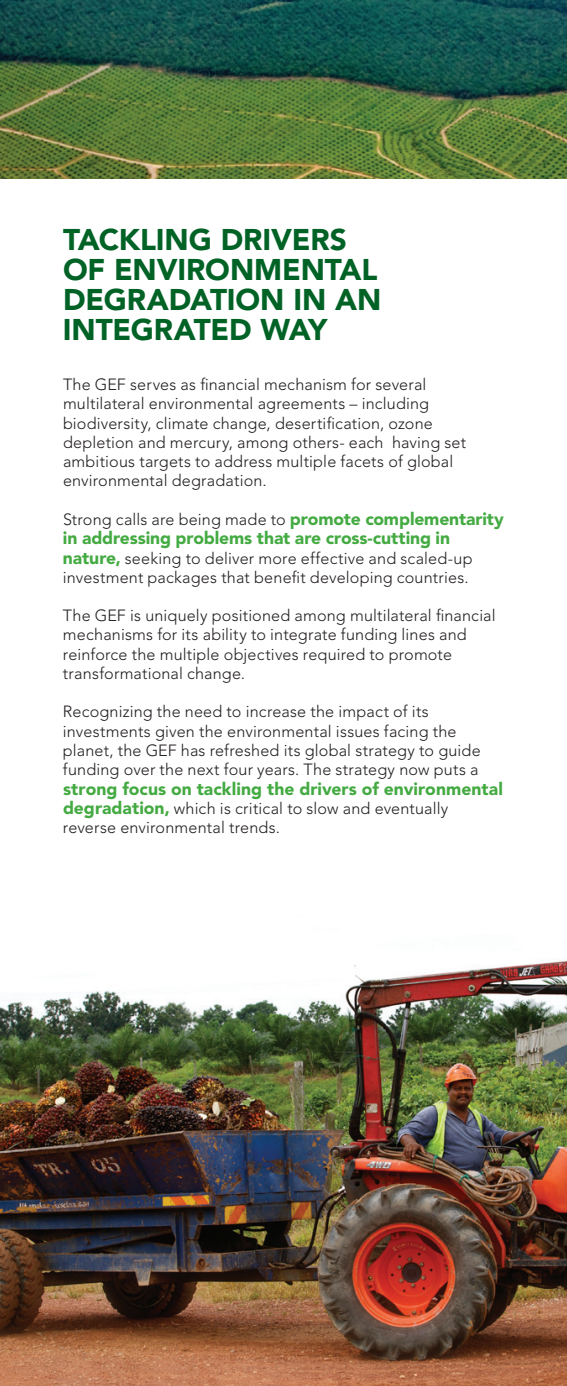
<style>
.page{position:relative;width:567px;height:1386px;background:#fff}
.page>*{position:absolute;margin:0;border:0;box-sizing:border-box;transform-origin:0 0}
.t1{font:900 29.75px/29.8px "Avenir";letter-spacing:-.005em;color:#016226}
.t2{font:900 17.5px "Avenir";letter-spacing:.005em;color:#44aa42}
.t3{font:300 16.1px/19.2px "Avenir";letter-spacing:.01em;color:#231f20}
.s1{font-weight:900;font-size:17.5px;color:#44aa42}
</style>
<div class="page">
<img style="left:0;top:960px;width:567px;height:426px">
<img style="left:0;top:0;width:567px;height:178px">
<h1 class="t1" style="left:63px;top:225px;width:320px">Tackling drivers of environmental degradation in an integrated way</h1>
<p class="t3" style="left:63px;top:375px;width:405px">The GEF serves as financial mechanism for several multilateral environmental agreements – including biodiversity, climate change, desertification, ozone depletion and mercury, among others- each having set ambitious targets to address multiple facets of global environmental degradation.</p>
<p class="t3" style="left:63px;top:510px;width:442px">Strong calls are being made to <span class="s1">promote complementarity</span></p>
<p class="t2" style="left:63px;top:528px;width:389px">in addressing problems that are cross-cutting in</p>
<p class="t3" style="left:63px;top:548px;width:411px"><span class="s1">nature,</span> seeking to deliver more effective and scaled-up investment packages that benefit developing countries.</p>
<p class="t3" style="left:63px;top:606px;width:434px">The GEF is uniquely positioned among multilateral financial mechanisms for its ability to integrate funding lines and reinforce the multiple objectives required to promote transformational change.</p>
<p class="t3" style="left:63px;top:702px;width:419px">Recognizing the need to increase the impact of its investments given the environmental issues facing the planet, the GEF has refreshed its global strategy to guide funding over the next four years. The strategy now puts a</p>
<p class="t2" style="left:63px;top:778px;width:441px">strong focus on tackling the drivers of environmental</p>
<p class="t3" style="left:63px;top:799px;width:387px"><span class="s1">degradation,</span> which is critical to slow and eventually reverse environmental trends.</p>
</div>
